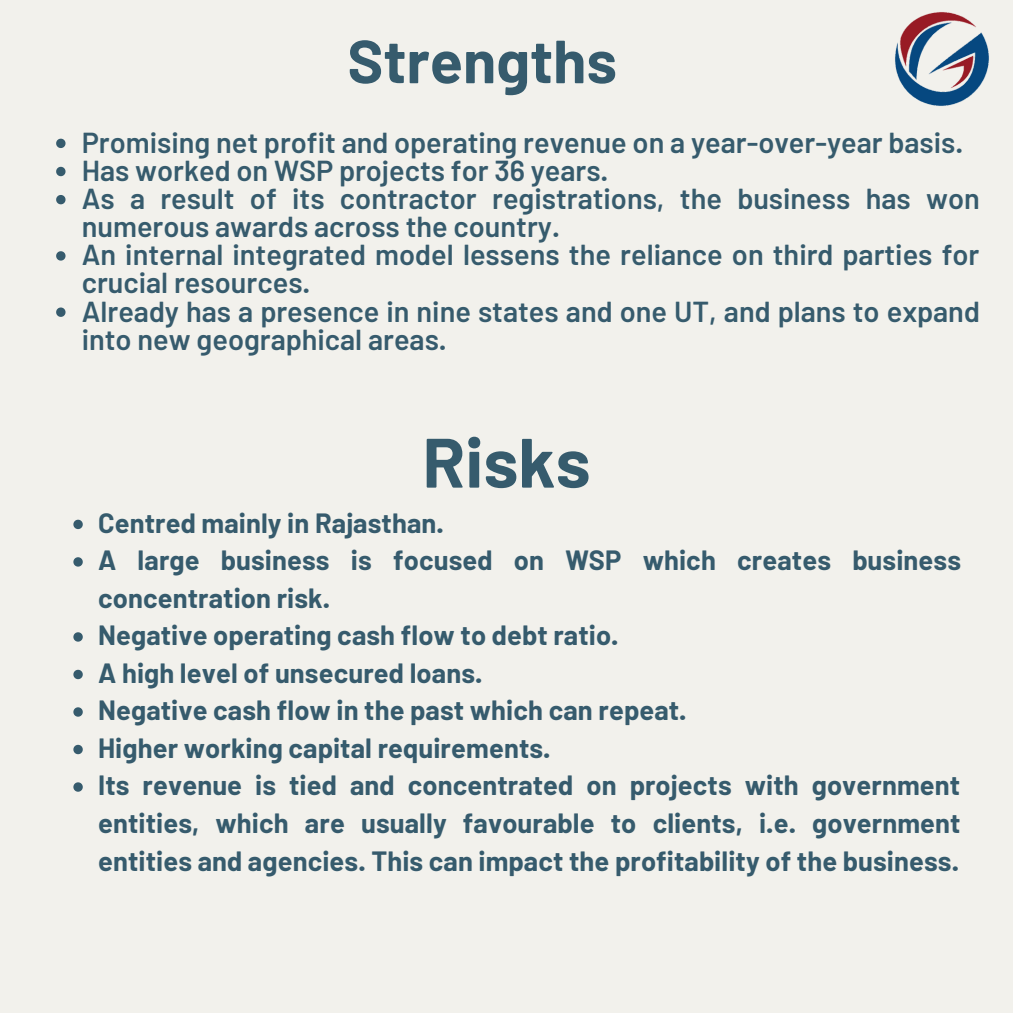
<style>
.page{position:relative;width:1013px;height:1013px;background:#fff}
.page>*{position:absolute;margin:0;border:0;box-sizing:border-box;transform-origin:0 0}
.t1{font:700 69.62px "Barlow";color:#365b6d}
.t2{font:700 60.75px "Barlow";color:#365b6d}
.t3{font:600 28.88px/28.1px "Barlow";color:#365b6d}
.t4{font:700 27.25px/37.5px "Barlow";letter-spacing:.005em;color:#365b6d}
</style>
<div class="page">
<div style="left:0;top:0;width:1012px;height:1012px;background:#f2f1ec"></div>
<svg style="left:73px;top:519px;width:10px;height:10px"></svg>
<svg style="left:73px;top:557px;width:10px;height:9px"></svg>
<svg style="left:73px;top:632px;width:10px;height:9px"></svg>
<svg style="left:73px;top:669px;width:10px;height:10px"></svg>
<svg style="left:73px;top:707px;width:10px;height:9px"></svg>
<svg style="left:73px;top:744px;width:10px;height:10px"></svg>
<svg style="left:73px;top:782px;width:10px;height:9px"></svg>
<svg style="left:56px;top:139px;width:9px;height:9px"></svg>
<svg style="left:56px;top:167px;width:9px;height:9px"></svg>
<svg style="left:56px;top:195px;width:9px;height:9px"></svg>
<svg style="left:56px;top:251px;width:9px;height:9px"></svg>
<svg style="left:56px;top:307px;width:9px;height:10px"></svg>
<img style="left:893px;top:11px;width:97px;height:96px;border-radius:50%">
<p class="t2" style="left:347px;top:22px;width:271px">Strengths</p>
<p class="t3" style="left:82px;top:127px;width:882px">Promising net profit and operating revenue on a year-over-year basis.</p>
<p class="t3" style="left:82px;top:155px;width:528px">Has worked on WSP projects for 36 years.</p>
<p class="t3" style="left:82px;top:183px;width:899px">As a result of its contractor registrations, the business has won numerous awards across the country.</p>
<p class="t3" style="left:82px;top:240px;width:899px">An internal integrated model lessens the reliance on third parties for crucial resources.</p>
<p class="t3" style="left:82px;top:296px;width:899px">Already has a presence in nine states and one UT, and plans to expand into new geographical areas.</p>
<p class="t1" style="left:422px;top:418px;width:170px">Risks</p>
<p class="t4" style="left:98px;top:503px;width:347px">Centred mainly in Rajasthan.</p>
<p class="t4" style="left:98px;top:540px;width:864px">A large business is focused on WSP which creates business concentration risk.</p>
<p class="t4" style="left:98px;top:615px;width:522px">Negative operating cash flow to debt ratio.</p>
<p class="t4" style="left:98px;top:653px;width:386px">A high level of unsecured loans.</p>
<p class="t4" style="left:98px;top:690px;width:590px">Negative cash flow in the past which can repeat.</p>
<p class="t4" style="left:98px;top:728px;width:454px">Higher working capital requirements.</p>
<p class="t4" style="left:98px;top:765px;width:864px;text-align:justify">Its revenue is tied and concentrated on projects with government entities, which are usually favourable to clients, i.e. government entities and agencies. This can impact the profitability of the business.</p>
</div>
